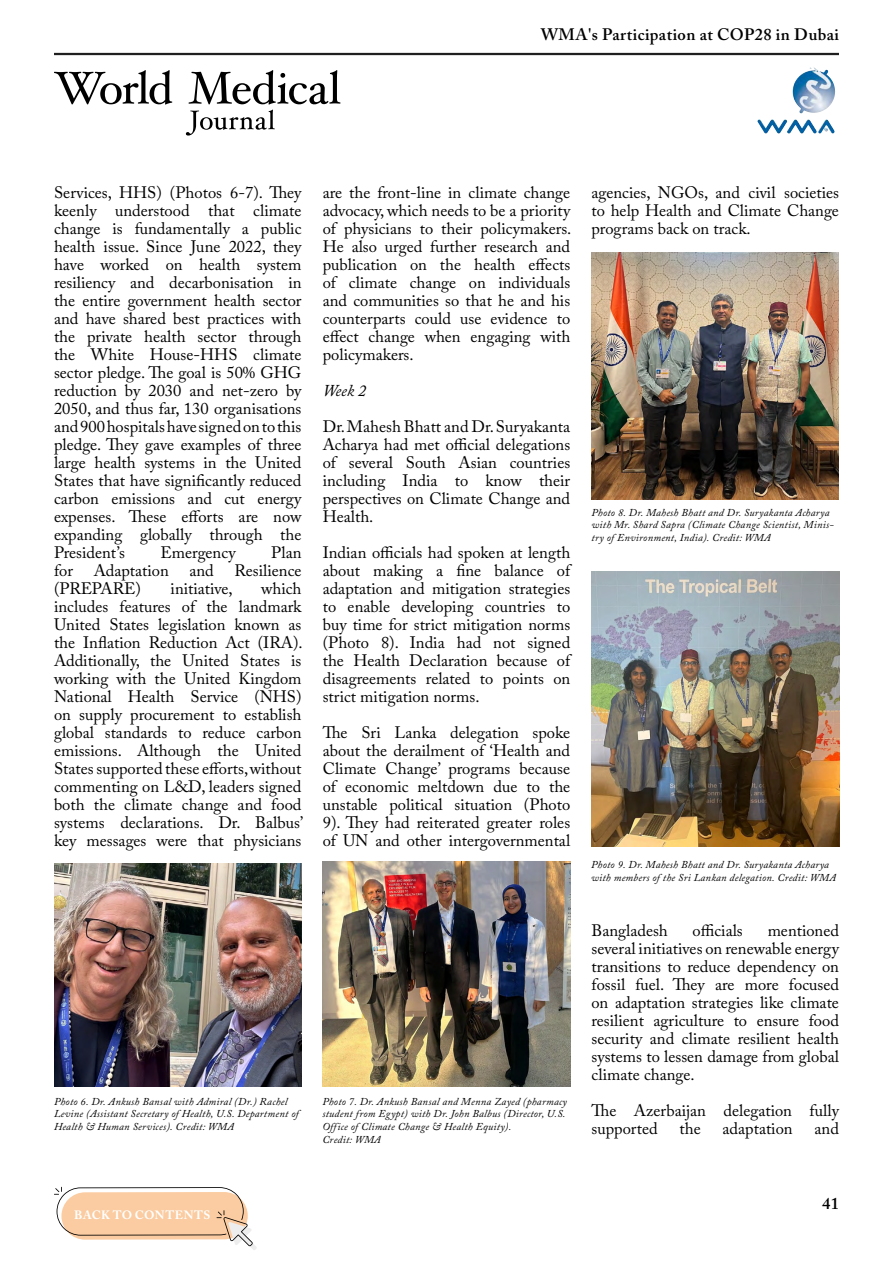
<style>
.page{position:relative;width:893px;height:1263px;background:#fff}
.page>*{position:absolute;margin:0;border:0;box-sizing:border-box;transform-origin:0 0}
.t1{font:16.5px/18px "Adobe Caslon Pro";color:#000;text-align:justify}
.t2{font:600 16.5px "Adobe Caslon Pro";letter-spacing:.025em;color:#000}
.t3{font:italic 16.5px "Adobe Caslon Pro";color:#000}
.t4{font:700 12px "Adobe Caslon Pro";letter-spacing:.04em;color:#fff}
.t5{font:italic 10.5px/12.6px "Adobe Caslon Pro";letter-spacing:.025em;color:#000}
</style>
<div class="page">
<hr style="left:54px;top:53px;width:785px;height:1px;background:#000">
<hr style="left:54px;top:54px;width:785px;height:1px;background:#000">
<img style="left:802px;top:67px;width:13px;height:7px">
<svg style="left:54px;top:70px;width:118px;height:35px"></svg>
<svg style="left:186px;top:70px;width:154px;height:66px"></svg>
<svg style="left:54px;top:1187px;width:203px;height:63px"></svg>
<img style="left:54px;top:863px;width:247px;height:223px">
<img style="left:323px;top:861px;width:247px;height:225px">
<img style="left:591px;top:252px;width:248px;height:247px">
<img style="left:591px;top:571px;width:248px;height:276px">
<p class="t2" style="left:541px;top:25px;width:300px">WMA's Participation at COP28 in Dubai</p>
<p class="t1" style="left:54px;top:183px;width:249px">Services, HHS) (Photos 6-7). They keenly understood that climate change is fundamentally a public health issue. Since June 2022, they have worked on health system resiliency and decarbonisation in the entire government health sector and have shared best practices with the private health sector through the White House-HHS climate sector pledge. The goal is 50% GHG reduction by 2030 and net-zero by 2050, and thus far, 130 organisations and 900 hospitals have signed on to this pledge. They gave examples of three large health systems in the United States that have significantly reduced carbon emissions and cut energy expenses. These efforts are now expanding globally through the President’s</p>
<p class="t1" style="left:54px;top:543px;width:249px;text-indent:217px">Plan for Adaptation and Resilience (PREPARE)</p>
<p class="t1" style="left:160px;top:543px;width:77px">Emergency</p>
<p class="t1" style="left:54px;top:579px;width:251px;text-indent:207px">which includes features of the landmark United States legislation known as the Inflation Reduction Act (IRA).<br>Additionally, the United States is working with the United Kingdom National Health Service (NHS) on supply procurement to establish global standards to reduce carbon emissions. Although the United States supported these efforts, without commenting on L&amp;D, leaders signed both the climate change and food systems declarations. Dr. Balbus’ key messages were that physicians</p>
<p class="t1" style="left:171px;top:579px;width:64px">initiative,</p>
<p class="t1" style="left:323px;top:183px;width:250px">are the front-line in climate change advocacy, which needs to be a priority of physicians to their policymakers.<br>He also urged further research and publication on the health effects of climate change on individuals and communities so that he and his counterparts could use evidence to effect change when engaging with policymakers.</p>
<p class="t3" style="left:323px;top:381px;width:45px">Week 2</p>
<p class="t1" style="left:323px;top:417px;width:249px">Dr. Mahesh Bhatt and Dr. Suryakanta Acharya had met official delegations of several South Asian countries including India to know their perspectives on Climate Change and Health.</p>
<p class="t1" style="left:323px;top:543px;width:249px">Indian officials had spoken at length about making a fine balance of adaptation and mitigation strategies to enable developing countries to buy time for strict mitigation norms (Photo 8). India had not signed the Health Declaration because of disagreements related to points on strict mitigation norms.</p>
<p class="t1" style="left:323px;top:723px;width:249px">The Sri Lanka delegation spoke about the derailment of ‘Health and Climate Change’ programs because of economic meltdown due to the unstable political situation (Photo 9). They had reiterated greater roles of UN and other intergovernmental</p>
<p class="t1" style="left:591px;top:183px;width:249px">agencies, NGOs, and civil societies to help Health and Climate Change programs back on track.</p>
<p class="t5" style="left:591px;top:506px;width:244px">Photo 8. Dr. Mahesh Bhatt and Dr. Suryakanta Acharya with Mr. Shard Sapra (Climate Change Scientist, Minis&shy;try of Environment, India). Credit: WMA</p>
<p class="t5" style="left:591px;top:858px;width:246px">Photo 9. Dr. Mahesh Bhatt and Dr. Suryakanta Acharya with members of the Sri Lankan delegation. Credit: WMA</p>
<p class="t5" style="left:54px;top:1095px;width:246px">Photo 6. Dr. Ankush Bansal with Admiral (Dr.) Rachel<br>Levine (Assistant Secretary of Health, U.S. Department of<br>Health &amp; Human Services). Credit: WMA</p>
<p class="t5" style="left:322px;top:1095px;width:246px">Photo 7. Dr. Ankush Bansal and Menna Zayed (pharmacy student from Egypt) with Dr. John Balbus (Director, U.S.<br>Office of Climate Change &amp; Health Equity).<br>Credit: WMA</p>
<p class="t4" style="left:74px;top:1208px;width:138px">BACK TO CONTENTS</p>
<p class="t1" style="left:591px;top:921px;width:249px;text-indent:176px">mentioned several initiatives on renewable energy transitions to reduce dependency on fossil fuel. They are more focused on adaptation strategies like climate resilient agriculture to ensure food security and climate resilient health systems to lessen damage from global climate change.</p>
<p class="t1" style="left:591px;top:1101px;width:249px">The Azerbaijan delegation fully supported</p>
<p class="t1" style="left:591px;top:921px;width:78px">Bangladesh</p>
<p class="t1" style="left:693px;top:921px;width:52px">officials</p>
<p class="t1" style="left:679px;top:1119px;width:23px">the</p>
<p class="t1" style="left:723px;top:1119px;width:71px">adaptation</p>
<p class="t1" style="left:814px;top:1119px;width:26px">and</p>
<p class="t2" style="left:822px;top:1194px;width:18px">41</p>
</div>
